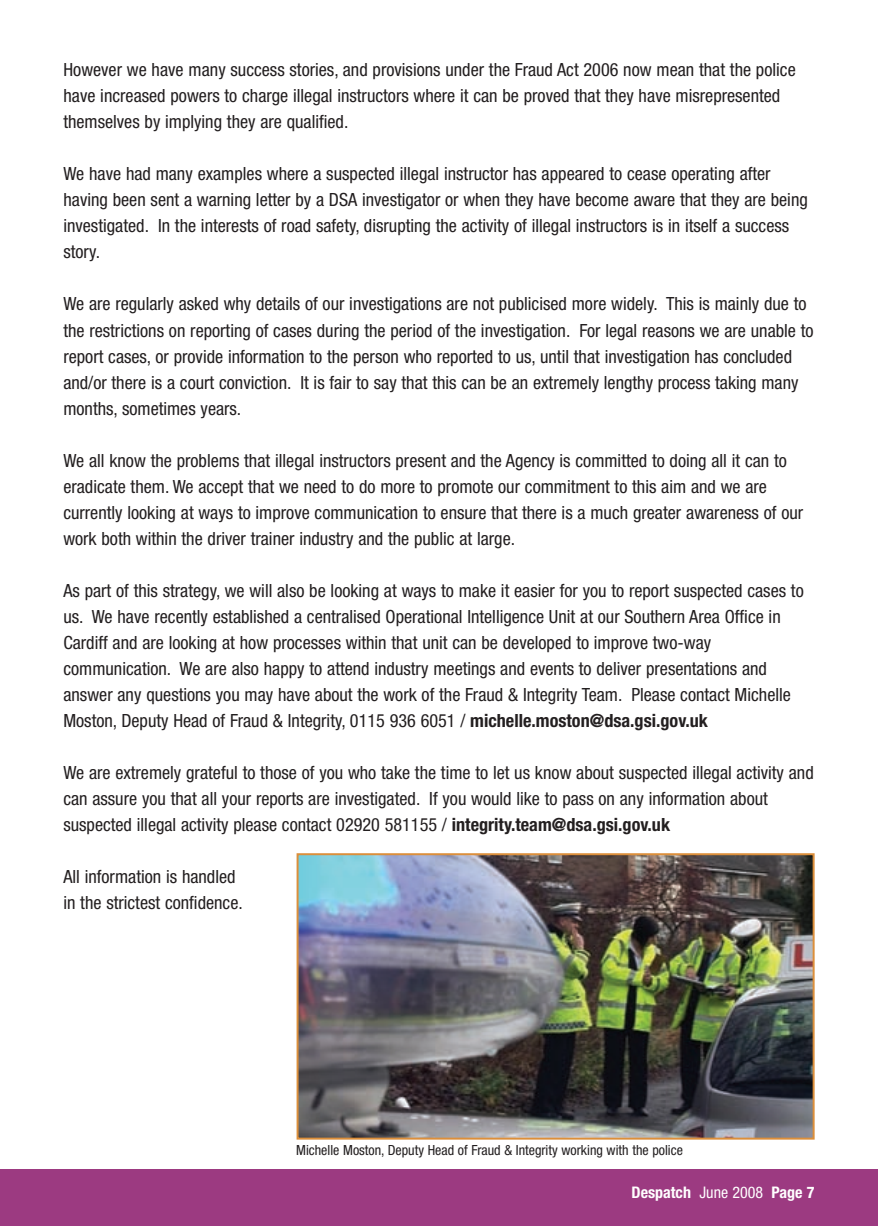
<style>
.page{position:relative;width:878px;height:1227px;background:#fff}
.page>*{position:absolute;margin:0;border:0;box-sizing:border-box;transform-origin:0 0}
.t1{font:condensed 18.2px/26px "Helvetica Neue";color:#231f20}
.t2{font:700 condensed 16px "Helvetica Neue";color:#fff}
.t3{font:condensed 14px "Helvetica Neue";color:#231f20}
.s1{font-weight:700}
.s2{font-weight:400}
</style>
<div class="page">
<div style="left:0;top:1169px;width:877px;height:57px;background:#9c3a81"></div>
<img style="left:300px;top:856px;width:512px;height:280px">
<div style="left:297px;top:853px;width:518px;height:286px;border:2px solid #dc8f3b"></div>
<p class="t1" style="left:63px;top:58px;width:734px">However we have many success stories, and provisions under the Fraud Act 2006 now mean that the police have increased powers to charge illegal instructors where it can be proved that they have misrepresented themselves by implying they are qualified.</p>
<p class="t1" style="left:63px;top:162px;width:746px">We have had many examples where a suspected illegal instructor has appeared to cease operating after having been sent a warning letter by a DSA investigator or when they have become aware that they are being investigated. In the interests of road safety, disrupting the activity of illegal instructors is in itself a success story.</p>
<p class="t1" style="left:63px;top:292px;width:752px">We are regularly asked why details of our investigations are not publicised more widely. This is mainly due to the restrictions on reporting of cases during the period of the investigation. For legal reasons we are unable to report cases, or provide information to the person who reported to us, until that investigation has concluded and/or there is a court conviction. It is fair to say that this can be an extremely lengthy process taking many months, sometimes years.</p>
<p class="t1" style="left:63px;top:449px;width:741px">We all know the problems that illegal instructors present and the Agency is committed to doing all it can to eradicate them. We accept that we need to do more to promote our commitment to this aim and we are currently looking at ways to improve communication to ensure that there is a much greater awareness of our work both within the driver trainer industry and the public at large.</p>
<p class="t1" style="left:63px;top:579px;width:742px">As part of this strategy, we will also be looking at ways to make it easier for you to report suspected cases to us. We have recently established a centralised Operational Intelligence Unit at our Southern Area Office in Cardiff and are looking at how processes within that unit can be developed to improve two-way communication. We are also happy to attend industry meetings and events to deliver presentations and answer any questions you may have about the work of the Fraud &amp; Integrity Team. Please contact Michelle Moston, Deputy Head of Fraud &amp; Integrity, 0115 936 6051 / <span class="s1">michelle.moston@dsa.gsi.gov.uk</span></p>
<p class="t1" style="left:63px;top:761px;width:752px">We are extremely grateful to those of you who take the time to let us know about suspected illegal activity and can assure you that all your reports are investigated. If you would like to pass on any information about suspected illegal activity please contact 02920 581155 / <span class="s1">integrity.team@dsa.gsi.gov.uk</span></p>
<p class="t1" style="left:63px;top:865px;width:181px">All information is handled in the strictest confidence.</p>
<p class="t3" style="left:296px;top:1145px;width:388px">Michelle Moston, Deputy Head of Fraud &amp; Integrity working with the police</p>
<p class="t2" style="left:631px;top:1182px;width:185px">Despatch <span class="s2">June 2008</span> Page 7</p>
</div>
